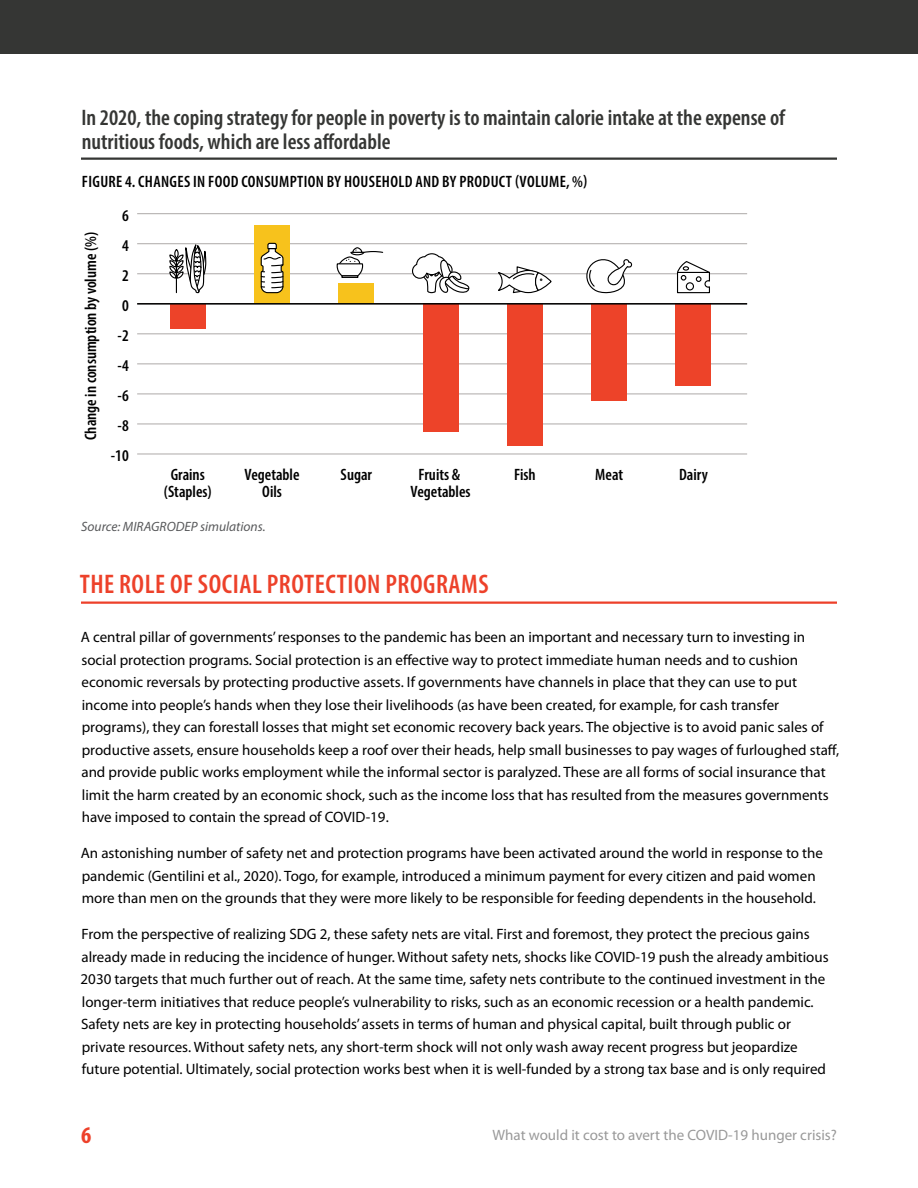
<style>
.page{position:relative;width:918px;height:1188px;background:#fff}
.page>*{position:absolute;margin:0;border:0;box-sizing:border-box;transform-origin:0 0}
.t1{font:600 condensed 27px "Myriad Pro";letter-spacing:.02em;color:#ed412a}
.t2{font:700 condensed 24px "Myriad Pro";color:#ed412a}
.t3{font:600 condensed 22.5px/24px "Myriad Pro";color:#353634}
.t4{font:600 condensed 16.5px/16.5px "Myriad Pro";color:#000;text-align:center}
.t5{font:600 condensed 16.5px "Myriad Pro";letter-spacing:.02em;color:#000}
.t6{font:15px/22.5px "Myriad Pro";color:#000}
.t7{font:15px "Myriad Pro";color:#999}
.t8{font:italic 13.5px "Myriad Pro";color:#58595b}
</style>
<div class="page">
<div style="left:0;top:0;width:918px;height:54px;background:#353634"></div>
<hr style="left:81px;top:158px;width:756px;height:2px;background:#353634">
<hr style="left:81px;top:602px;width:756px;height:2px;background:#ed412a">
<hr style="left:137px;top:454px;width:610px;height:1px;background:#ada9a8">
<hr style="left:137px;top:424px;width:610px;height:1px;background:#ada9a8">
<hr style="left:137px;top:394px;width:610px;height:1px;background:#ada9a8">
<hr style="left:137px;top:364px;width:610px;height:1px;background:#ada9a8">
<hr style="left:137px;top:333px;width:610px;height:1px;background:#ada9a8">
<hr style="left:137px;top:273px;width:610px;height:1px;background:#ada9a8">
<hr style="left:137px;top:243px;width:610px;height:1px;background:#ada9a8">
<hr style="left:137px;top:213px;width:610px;height:1px;background:#ada9a8">
<div style="left:170px;top:304px;width:36px;height:24px;background:#ed4329"></div>
<div style="left:254px;top:226px;width:36px;height:78px;background:#f7c21c"></div>
<div style="left:339px;top:283px;width:35px;height:21px;background:#f7c21c"></div>
<div style="left:423px;top:304px;width:36px;height:128px;background:#ed4329"></div>
<div style="left:591px;top:304px;width:36px;height:97px;background:#ed4329"></div>
<div style="left:676px;top:304px;width:35px;height:82px;background:#ed4329"></div>
<div style="left:507px;top:304px;width:36px;height:142px;background:#ed4329"></div>
<hr style="left:137px;top:303px;width:610px;height:2px;background:#000">
<svg style="left:676px;top:261px;width:35px;height:33px"></svg>
<svg style="left:585px;top:259px;width:48px;height:35px"></svg>
<svg style="left:169px;top:243px;width:37px;height:51px"></svg>
<svg style="left:411px;top:253px;width:59px;height:41px"></svg>
<svg style="left:260px;top:242px;width:24px;height:52px"></svg>
<div style="left:341px;top:275px;width:17px;height:3px;border:1px solid #000"></div>
<svg style="left:336px;top:247px;width:48px;height:30px"></svg>
<svg style="left:495px;top:266px;width:57px;height:28px"></svg>
<h3 class="t3" style="left:81px;top:105px;width:705px">In 2020, the coping strategy for people in poverty is to maintain calorie intake at the expense of nutritious foods, which are less affordable</h3>
<p class="t5" style="left:82px;top:171px;width:507px">FIGURE 4. CHANGES IN FOOD CONSUMPTION BY HOUSEHOLD AND BY PRODUCT (VOLUME, %)</p>
<p class="t4" style="left:82px;top:440px;width:209px;rotate:-90deg">Change in consumption by volume (%)</p>
<p class="t4" style="left:122px;top:207px;width:8px">6</p>
<p class="t4" style="left:122px;top:237px;width:8px">4</p>
<p class="t4" style="left:122px;top:267px;width:8px">2</p>
<p class="t4" style="left:122px;top:297px;width:8px">0</p>
<p class="t4" style="left:118px;top:327px;width:13px">-2</p>
<p class="t4" style="left:118px;top:357px;width:13px">-4</p>
<p class="t4" style="left:118px;top:387px;width:13px">-6</p>
<p class="t4" style="left:118px;top:417px;width:13px">-8</p>
<p class="t4" style="left:111px;top:447px;width:19px">-10</p>
<p class="t4" style="left:245px;top:466px;width:57px">Vegetable</p>
<p class="t4" style="left:341px;top:466px;width:33px">Sugar</p>
<p class="t4" style="left:262px;top:483px;width:21px">Oils</p>
<p class="t4" style="left:514px;top:466px;width:23px">Fish</p>
<p class="t4" style="left:164px;top:466px;width:50px">Grains (Staples)</p>
<p class="t4" style="left:418px;top:466px;width:43px">Fruits &amp;</p>
<p class="t4" style="left:595px;top:466px;width:29px">Meat</p>
<p class="t4" style="left:411px;top:483px;width:62px">Vegetables</p>
<p class="t8" style="left:81px;top:518px;width:186px">Source: MIRAGRODEP simulations.</p>
<p class="t4" style="left:679px;top:466px;width:30px">Dairy</p>
<h1 class="t1" style="left:80px;top:567px;width:410px">THE ROLE OF SOCIAL PROTECTION PROGRAMS</h1>
<p class="t6" style="left:81px;top:626px;width:760px">A central pillar of governments’ responses to the pandemic has been an important and necessary turn to investing in social protection programs. Social protection is an effective way to protect immediate human needs and to cushion economic reversals by protecting productive assets. If governments have channels in place that they can use to put income into people’s hands when they lose their livelihoods (as have been created, for example, for cash transfer programs), they can forestall losses that might set economic recovery back years. The objective is to avoid panic sales of productive assets, ensure households keep a roof over their heads, help small businesses to pay wages of furloughed staff, and provide public works employment while the informal sector is paralyzed. These are all forms of social insurance that limit the harm created by an economic shock, such as the income loss that has resulted from the measures governments have imposed to contain the spread of COVID-19.</p>
<p class="t6" style="left:81px;top:842px;width:744px">An astonishing number of safety net and protection programs have been activated around the world in response to the pandemic (Gentilini et al., 2020). Togo, for example, introduced a minimum payment for every citizen and paid women more than men on the grounds that they were more likely to be responsible for feeding dependents in the household.</p>
<p class="t6" style="left:81px;top:923px;width:750px">From the perspective of realizing SDG 2, these safety nets are vital. First and foremost, they protect the precious gains already made in reducing the incidence of hunger. Without safety nets, shocks like COVID-19 push the already ambitious 2030 targets that much further out of reach. At the same time, safety nets contribute to the continued investment in the longer-term initiatives that reduce people’s vulnerability to risks, such as an economic recession or a health pandemic.<br>Safety nets are key in protecting households’ assets in terms of human and physical capital, built through public or private resources. Without safety nets, any short-term shock will not only wash away recent progress but jeopardize future potential. Ultimately, social protection works best when it is well-funded by a strong tax base and is only required</p>
<h2 class="t2" style="left:81px;top:1120px;width:12px">6</h2>
<p class="t7" style="left:493px;top:1125px;width:346px">What would it cost to avert the COVID-19 hunger crisis?</p>
</div>
